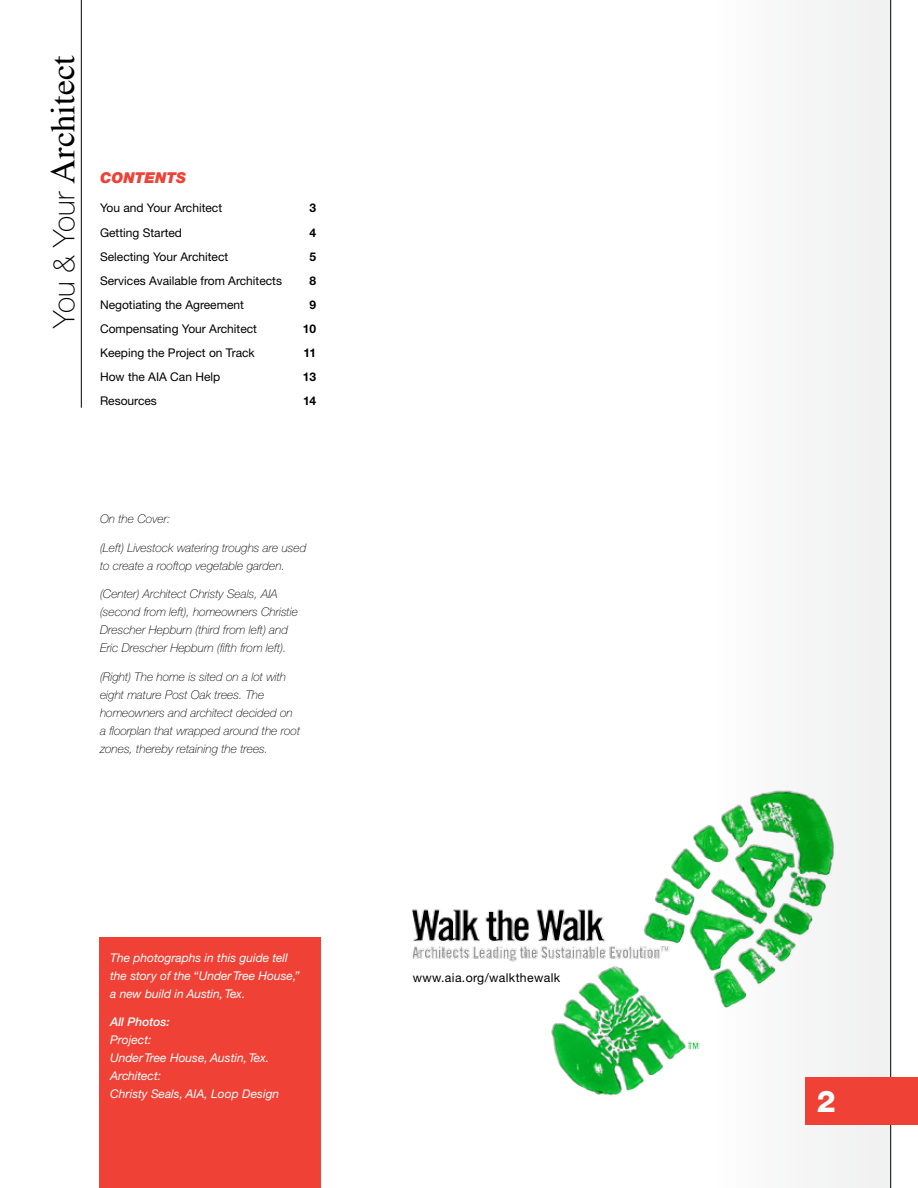
<style>
.page{position:relative;width:918px;height:1188px;background:#fff}
.page>*{position:absolute;margin:0;border:0;box-sizing:border-box;transform-origin:0 0}
.t1{font:34.5px "Times";color:#000}
.t2{font:800 30px "Helvetica Neue";color:#fff}
.t3{font:italic 900 15px "Helvetica Neue";color:#ef4135}
.t4{font:12.3px "Helvetica Neue";letter-spacing:.03em;color:#000}
.t5{font:italic 100 12px/18px "Helvetica Neue CE";color:#000}
.t6{font:12px "Helvetica Neue";color:#000}
.t7{font:italic 12px/18px "Helvetica Neue CE";color:#fff}
.t8{font:700 12px "Helvetica Neue CE";letter-spacing:-.03em;color:#000}
.t9{font:italic 500 12px "Helvetica Neue CE";color:#fff}
.s1{font-family:"Helvetica Neue";font-weight:100;font-size:30px}
</style>
<div class="page">
<div style="left:601px;top:0;width:289px;height:1188px;background:#fafafa"></div>
<hr style="left:890px;top:0;width:1px;height:1188px;background:#000">
<hr style="left:81px;top:0;width:1px;height:408px;background:#000">
<img style="left:412px;top:790px;width:422px;height:306px">
<div style="left:805px;top:1077px;width:113px;height:47px;background:#ef4135"></div>
<div style="left:99px;top:938px;width:222px;height:250px;background:#ef4135"></div>
<h1 class="t1" style="left:31px;top:328px;width:274px;rotate:-90deg"><span class="s1">You &amp; Your</span> Architect</h1>
<p class="t3" style="left:100px;top:168px;width:88px">CONTENTS</p>
<p class="t6" style="left:100px;top:200px;width:124px">You and Your Architect</p>
<p class="t8" style="left:309px;top:200px;width:8px">3</p>
<p class="t6" style="left:100px;top:226px;width:84px">Getting Started</p>
<p class="t8" style="left:309px;top:226px;width:8px">4</p>
<p class="t6" style="left:100px;top:250px;width:130px">Selecting Your Architect</p>
<p class="t8" style="left:309px;top:250px;width:8px">5</p>
<p class="t6" style="left:100px;top:274px;width:184px">Services Available from Architects</p>
<p class="t8" style="left:309px;top:274px;width:8px">8</p>
<p class="t6" style="left:100px;top:298px;width:145px">Negotiating the Agreement</p>
<p class="t8" style="left:309px;top:298px;width:8px">9</p>
<p class="t6" style="left:100px;top:322px;width:158px">Compensating Your Architect</p>
<p class="t8" style="left:303px;top:322px;width:15px">10</p>
<p class="t6" style="left:100px;top:346px;width:156px">Keeping the Project on Track</p>
<p class="t8" style="left:304px;top:346px;width:14px">11</p>
<p class="t6" style="left:100px;top:370px;width:122px">How the AIA Can Help</p>
<p class="t8" style="left:303px;top:370px;width:15px">13</p>
<p class="t6" style="left:100px;top:394px;width:58px">Resources</p>
<p class="t8" style="left:303px;top:394px;width:14px">14</p>
<p class="t5" style="left:100px;top:510px;width:72px">On the Cover:</p>
<p class="t5" style="left:100px;top:538px;width:208px">(Left) Livestock watering troughs are used to create a rooftop vegetable garden.</p>
<p class="t5" style="left:100px;top:585px;width:199px">(Center) Architect Christy Seals, AIA (second from left), homeowners Christie Drescher Hepburn (third from left) and Eric Drescher Hepburn (fifth from left).</p>
<p class="t5" style="left:100px;top:667px;width:202px">(Right) The home is sited on a lot with eight mature Post Oak trees. The homeowners and architect decided on a floorplan that wrapped around the root zones, thereby retaining the trees.</p>
<p class="t7" style="left:110px;top:949px;width:191px">The photographs in this guide tell the story of the “Under Tree House,” a new build in Austin, Tex.</p>
<p class="t9" style="left:110px;top:1015px;width:61px">All Photos:</p>
<p class="t7" style="left:110px;top:1031px;width:171px">Project:<br>Under Tree House, Austin, Tex.<br>Architect:<br>Christy Seals, AIA, Loop Design</p>
<p class="t4" style="left:413px;top:970px;width:149px">www.aia.org/walkthewalk</p>
<h2 class="t2" style="left:817px;top:1083px;width:20px">2</h2>
</div>
